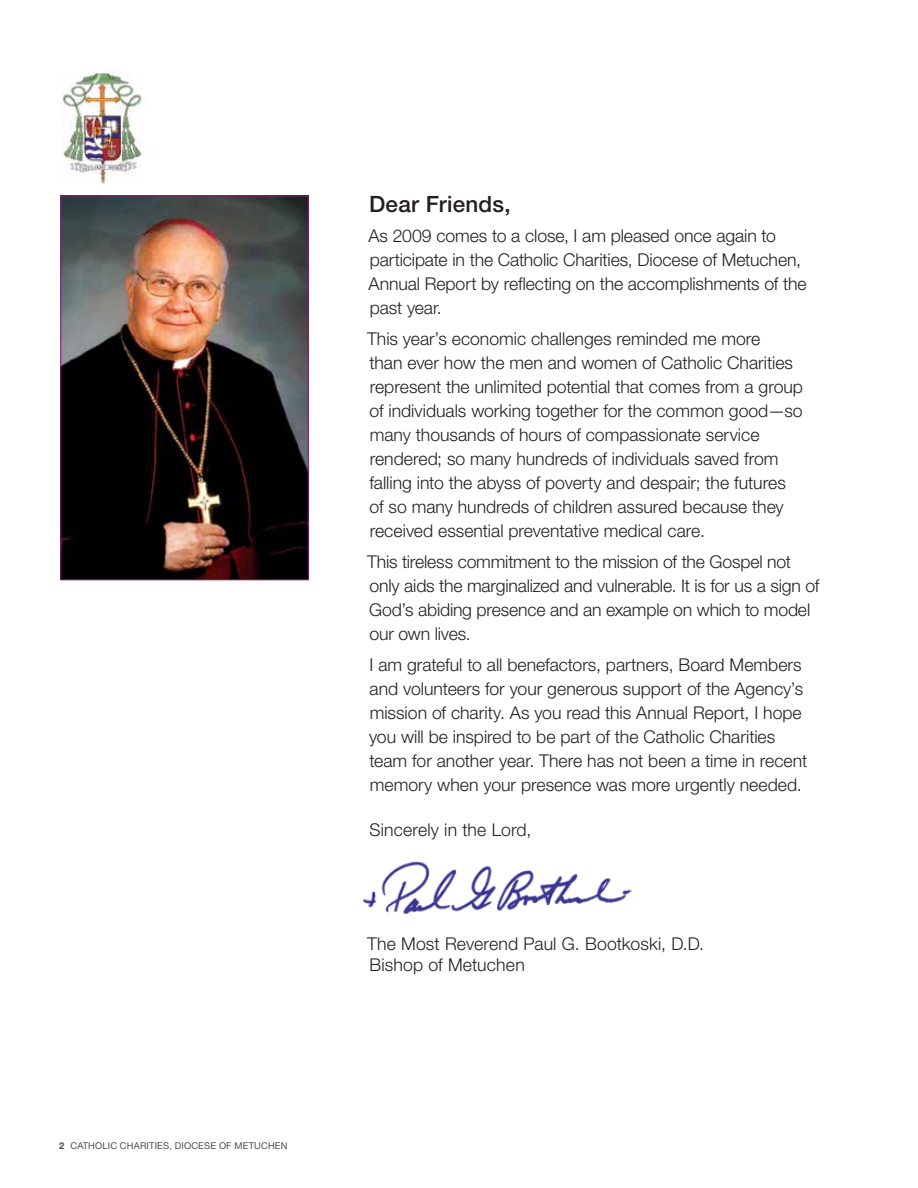
<style>
.page{position:relative;width:918px;height:1188px;background:#fff}
.page>*{position:absolute;margin:0;border:0;box-sizing:border-box;transform-origin:0 0}
.t1{font:500 22.5px "Helvetica Neue LT Std";letter-spacing:.01em;color:#231f20}
.t2{font:300 17.7px/24px "Helvetica Neue LT Std";color:#231f20}
.t3{font:9.3px "Helvetica Neue LT Std";letter-spacing:.015em;color:#4d4d4f}
.s1{font-weight:700}
</style>
<div class="page">
<img style="left:62px;top:71px;width:82px;height:113px">
<img style="left:62px;top:198px;width:245px;height:380px">
<div style="left:60px;top:196px;width:249px;height:384px;border:1px solid #872175"></div>
<img style="left:363px;top:861px;width:269px;height:53px">
<p class="t3" style="left:59px;top:1141px;width:230px"><span class="s1">2</span> CATHOLIC CHARITIES, DIOCESE OF METUCHEN</p>
<p class="t1" style="left:369px;top:190px;width:143px">Dear Friends,</p>
<p class="t2" style="left:369px;top:224px;width:440px">As 2009 comes to a close, I am pleased once again to participate in the Catholic Charities, Diocese of Metuchen, Annual Report by reflecting on the accomplishments of the past year.</p>
<p class="t2" style="left:367px;top:326px;width:438px">This year’s economic challenges reminded me more<br>than ever how the men and women of Catholic Charities represent the unlimited potential that comes from a group of individuals working together for the common good—so many thousands of hours of compassionate service rendered; so many hundreds of individuals saved from falling into the abyss of poverty and despair; the futures<br>of so many hundreds of children assured because they received essential preventative medical care.</p>
<p class="t2" style="left:367px;top:549px;width:454px">This tireless commitment to the mission of the Gospel not only aids the marginalized and vulnerable. It is for us a sign of God’s abiding presence and an example on which to model our own lives.</p>
<p class="t2" style="left:369px;top:652px;width:440px">I am grateful to all benefactors, partners, Board Members and volunteers for your generous support of the Agency’s mission of charity. As you read this Annual Report, I hope you will be inspired to be part of the Catholic Charities team for another year. There has not been a time in recent memory when your presence was more urgently needed.</p>
<p class="t2" style="left:369px;top:818px;width:163px">Sincerely in the Lord,</p>
<p class="t2" style="left:367px;top:933px;width:339px;line-height:21.1px">The Most Reverend Paul G. Bootkoski, D.D.<br>Bishop of Metuchen</p>
</div>
